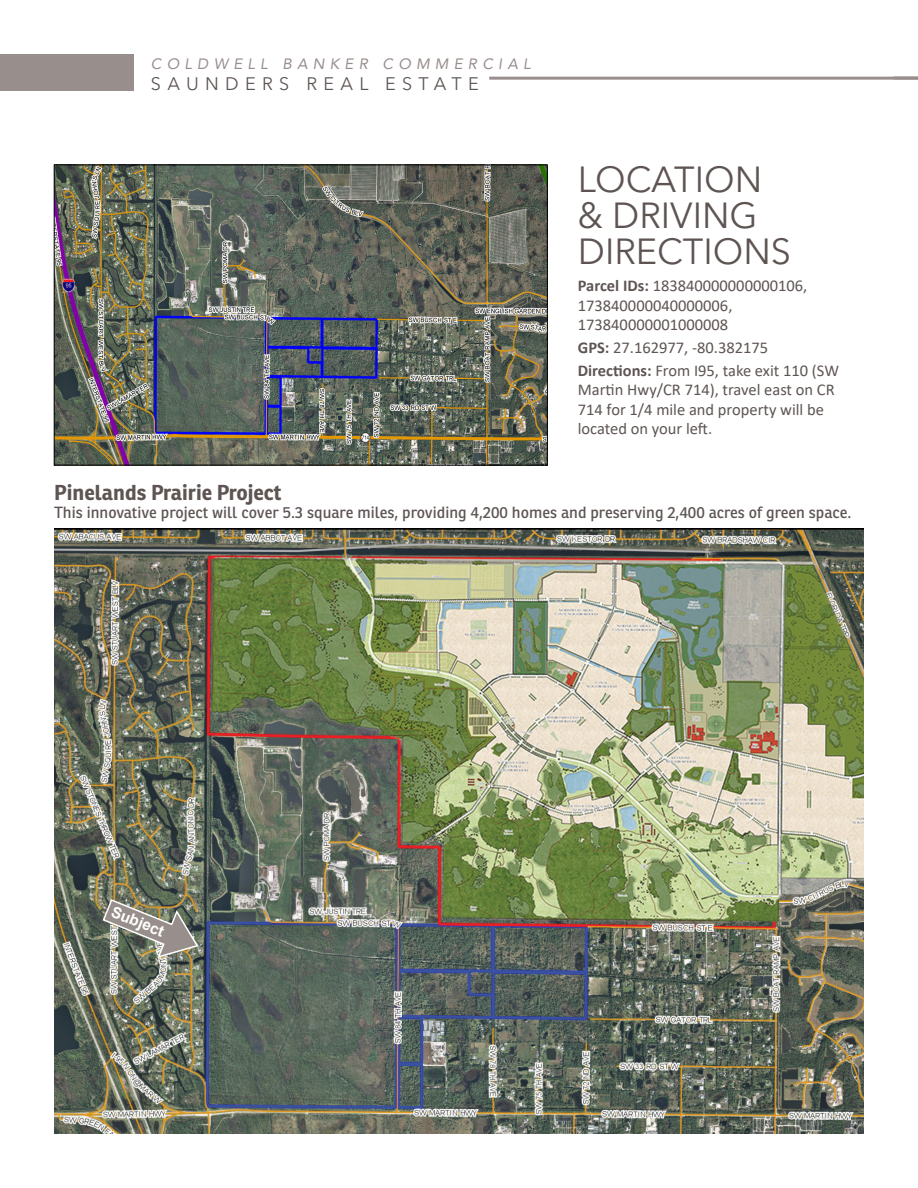
<style>
.page{position:relative;width:918px;height:1188px;background:#fff}
.page>*{position:absolute;margin:0;border:0;box-sizing:border-box;transform-origin:0 0}
.t1{font:36px/36px "Avenir Next LT Pro";color:#5e5553}
.t2{font:700 21px "Ronnia";color:#5e5553}
.t3{font:18px "Avenir Next LT Pro";letter-spacing:.35em;color:#5e5553}
.t4{font:16.5px/19.5px "Calibri";color:#5e5553}
.t5{font:15.75px "Ronnia";color:#5e5553}
.t6{font:700 15.45px "Arial";color:#fff}
.t7{font:italic 15px "Avenir";letter-spacing:.35em;color:#988e8c}
.s1{font-weight:700}
</style>
<div class="page">
<div style="left:0;top:54px;width:134px;height:37px;background:#988e8c"></div>
<hr style="left:489px;top:77px;width:429px;height:3px;background:#988e8c">
<img style="left:56px;top:167px;width:490px;height:296px">
<div style="left:54px;top:165px;width:494px;height:300px;border:1px solid #000"></div>
<img style="left:54px;top:529px;width:810px;height:605px">
<img style="left:102px;top:898px;width:97px;height:61px">
<p class="t7" style="left:151px;top:55px;width:381px">COLDWELL BANKER COMMERCIAL</p>
<p class="t3" style="left:151px;top:73px;width:329px">SAUNDERS REAL ESTATE</p>
<h1 class="t1" style="left:578px;top:161px;width:215px">LOCATION &amp; DRIVING<br>DIRECTIONS</h1>
<p class="t4" style="left:578px;top:275px;width:231px"><span class="s1">Parcel IDs:</span> 183840000000000106,<br>173840000040000006,<br>173840000001000008</p>
<p class="t4" style="left:578px;top:336px;width:263px;line-height:22.8px"><span class="s1">GPS:</span> 27.162977, -80.382175<br><span class="s1">Directions:</span> From I95, take exit 110 (SW</p>
<p class="t4" style="left:578px;top:379px;width:258px">Martin Hwy/CR 714), travel east on CR<br>714 for 1/4 mile and property will be located on your left.</p>
<p class="t2" style="left:54px;top:479px;width:229px">Pinelands Prairie Project</p>
<p class="t5" style="left:54px;top:502px;width:799px">This innovative project will cover 5.3 square miles, providing 4,200 homes and preserving 2,400 acres of green space.</p>
<p class="t6" style="left:116px;top:901px;width:57px;rotate:22deg">Subject</p>
</div>
